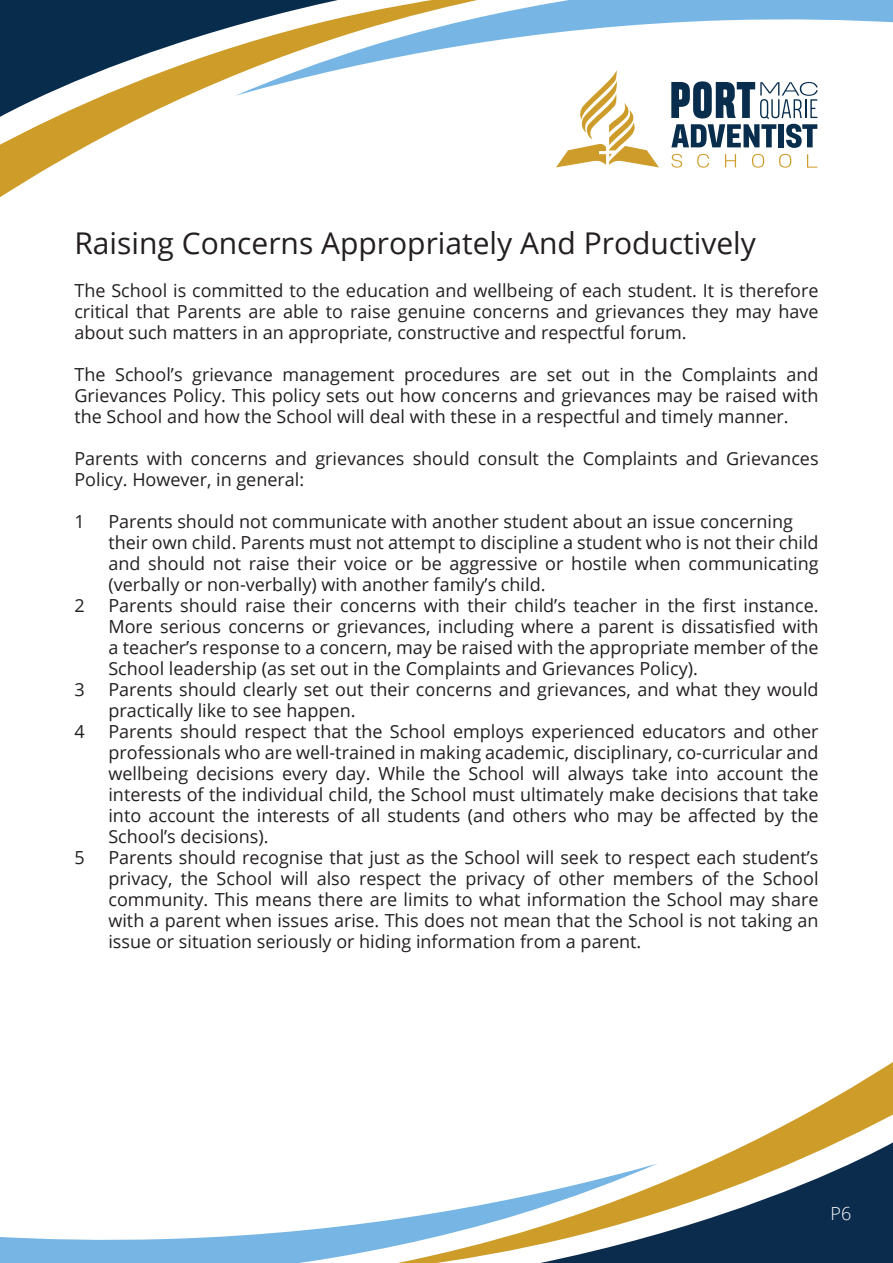
<style>
.page{position:relative;width:893px;height:1263px;background:#fff}
.page>*{position:absolute;margin:0;border:0;box-sizing:border-box;transform-origin:0 0}
.t1{font:30px "Open Sans";color:#231f20}
.t2{font:18px/21px "Open Sans";color:#231f20;text-align:justify}
.t3{font:300 18px "Open Sans";color:#fff}
</style>
<div class="page">
<svg style="left:671px;top:154px;width:11px;height:14px"></svg>
<svg style="left:697px;top:154px;width:12px;height:14px"></svg>
<svg style="left:725px;top:154px;width:11px;height:13px"></svg>
<svg style="left:752px;top:154px;width:12px;height:14px"></svg>
<svg style="left:779px;top:154px;width:12px;height:14px"></svg>
<svg style="left:807px;top:154px;width:10px;height:14px"></svg>
<svg style="left:557px;top:124px;width:102px;height:43px"></svg>
<svg style="left:671px;top:96px;width:147px;height:52px"></svg>
<svg style="left:658px;top:1062px;width:235px;height:201px"></svg>
<svg style="left:0;top:1163px;width:658px;height:100px"></svg>
<svg style="left:580px;top:96px;width:117px;height:28px"></svg>
<svg style="left:0;top:0;width:557px;height:198px"></svg>
<svg style="left:235px;top:0;width:658px;height:96px"></svg>
<p class="t1" style="left:74px;top:222px;width:683px">Raising Concerns Appropriately And Productively</p>
<p class="t2" style="left:74px;top:279px;width:746px">The School is committed to the education and wellbeing of each student. It is therefore critical that Parents are able to raise genuine concerns and grievances they may have about such matters in an appropriate, constructive and respectful forum.</p>
<p class="t2" style="left:74px;top:363px;width:746px">The School’s grievance management procedures are set out in the Complaints and Grievances Policy. This policy sets out how concerns and grievances may be raised with the School and how the School will deal with these in a respectful and timely manner.</p>
<p class="t2" style="left:74px;top:447px;width:746px">Parents with concerns and grievances should consult the Complaints and Grievances<br>Policy. However, in general:</p>
<p class="t2" style="left:74px;top:510px;width:12px">1</p>
<p class="t2" style="left:108px;top:510px;width:712px;text-align:left">Parents should not communicate with another student about an issue concerning their own child. Parents must not attempt to discipline a student who is not their child and should not raise their voice or be aggressive or hostile when communicating (verbally or non-verbally) with another family’s child.</p>
<p class="t2" style="left:74px;top:594px;width:12px">2</p>
<p class="t2" style="left:108px;top:594px;width:712px">Parents should raise their concerns with their child’s teacher in the first instance.<br>More serious concerns or grievances, including where a parent is dissatisfied with a teacher’s response to a concern, may be raised with the appropriate member of the School leadership (as set out in the Complaints and Grievances Policy).</p>
<p class="t2" style="left:74px;top:678px;width:12px">3</p>
<p class="t2" style="left:108px;top:678px;width:712px">Parents should clearly set out their concerns and grievances, and what they would practically like to see happen.</p>
<p class="t2" style="left:74px;top:720px;width:12px">4</p>
<p class="t2" style="left:108px;top:720px;width:712px">Parents should respect that the School employs experienced educators and other professionals who are well-trained in making academic, disciplinary, co-curricular and wellbeing decisions every day. While the School will always take into account the interests of the individual child, the School must ultimately make decisions that take into account the interests of all students (and others who may be affected by the School’s decisions).</p>
<p class="t2" style="left:74px;top:846px;width:12px">5</p>
<p class="t2" style="left:108px;top:846px;width:712px">Parents should recognise that just as the School will seek to respect each student’s privacy, the School will also respect the privacy of other members of the School community. This means there are limits to what information the School may share with a parent when issues arise. This does not mean that the School is not taking an issue or situation seriously or hiding information from a parent.</p>
<p class="t3" style="left:830px;top:1201px;width:22px">P6</p>
</div>
